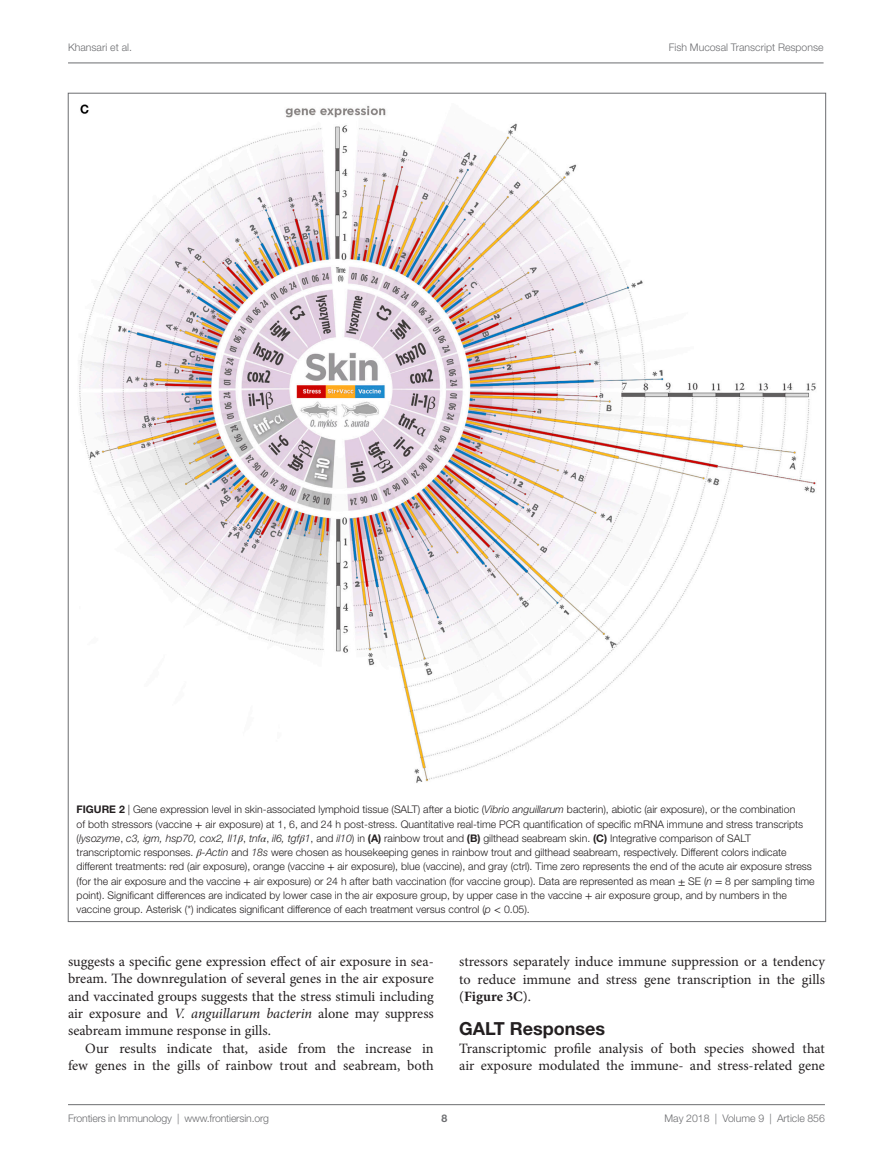
<style>
.page{position:relative;width:893px;height:1170px;background:#fff}
.page>*{position:absolute;margin:0;border:0;box-sizing:border-box;transform-origin:0 0}
.t1{font:700 18px "Helvetica Neue LT Std";color:#231f20}
.t2{font:14.25px/17.2px "Minion Pro";letter-spacing:-.005em;color:#231f20;text-align:justify}
.t3{font:300 10.5px/14.2px "Helvetica Neue LT Std";color:#231f20}
.t4{font:300 10.5px "Helvetica Neue LT Std";color:#6c6d70}
.t5{font:700 10.5px "Helvetica Neue LT Std";color:#6c6d70}
.s1{font-weight:700}
.s2{font-style:italic}
.s3{font-family:"STIX General";font-weight:400}
.s4{font-family:"STIX General";font-weight:400;font-style:italic}
</style>
<div class="page">
<img style="left:79px;top:104px;width:737px;height:679px">
<hr style="left:68px;top:63px;width:756px;height:1px;background:#6c6d70">
<hr style="left:68px;top:1104px;width:757px;height:1px;background:#6c6d70">
<p class="t4" style="left:68px;top:41px;width:65px">Khansari et al.</p>
<p class="t4" style="left:669px;top:41px;width:156px">Fish mucosal transcript response</p>
<p class="t3" style="left:77px;top:802px;width:739px"><span class="s1">Figure 2</span> | Gene expression level in skin-associated lymphoid tissue (SALT) after a biotic (<span class="s2">Vibrio anguillarum</span> bacterin), abiotic (air exposure), or the combination<br>of both stressors (vaccine <span class="s3">+</span> air exposure) at 1, 6, and 24 h post-stress. Quantitative real-time PCR quantification of specific mRNA immune and stress transcripts (<span class="s2">lysozyme</span>, <span class="s2">c3, igm, hsp70, cox2, Il1</span><span class="s4">β</span>, <span class="s2">tnf</span><span class="s4">α</span>, <span class="s2">il6, tgf</span><span class="s4">β</span><span class="s2">1</span>, and <span class="s2">il10</span>) in <span class="s1">(A)</span> rainbow trout and <span class="s1">(B)</span> gilthead seabream skin. <span class="s1">(C)</span> Integrative comparison of SALT transcriptomic responses. <span class="s4">β</span><span class="s2">-Actin</span> and <span class="s2">18s</span> were chosen as housekeeping genes in rainbow trout and gilthead seabream, respectively. Different colors indicate different treatments: red (air exposure), orange (vaccine <span class="s3">+</span> air exposure), blue (vaccine), and gray (ctrl). Time zero represents the end of the acute air exposure stress (for the air exposure and the vaccine <span class="s3">+</span> air exposure) or 24 h after bath vaccination (for vaccine group). Data are represented as mean <span class="s3">±</span> SE (<span class="s2">n</span> <span class="s3">=</span> 8 per sampling time point). Significant differences are indicated by lower case in the air exposure group, by upper case in the vaccine <span class="s3">+</span> air exposure group, and by numbers in the vaccine group. Asterisk (*) indicates significant difference of each treatment versus control (<span class="s2">p</span> <span class="s3">&lt;</span> 0.05).</p>
<p class="t2" style="left:68px;top:953px;width:367px">suggests a specific gene expression effect of air exposure in sea&shy;bream. The downregulation of several genes in the air exposure and vaccinated groups suggests that the stress stimuli including air exposure and <span class="s2">V. anguillarum bacterin</span> alone may suppress seabream immune response in gills.</p>
<h2 class="t2" style="left:68px;top:1039px;width:367px;text-align:right">Our results indicate that, aside from the increase in few genes in the gills of rainbow trout and seabream, both</h2>
<h2 class="t2" style="left:459px;top:953px;width:367px">stressors separately induce immune suppression or a tendency to reduce immune and stress gene transcription in the gills (<span class="s1">Figure 3C</span>).</h2>
<h1 class="t1" style="left:459px;top:1017px;width:13px">GAL</h1>
<h1 class="t1" style="left:494px;top:1017px;width:113px">T Responses</h1>
<h2 class="t2" style="left:459px;top:1039px;width:367px">Transcriptomic profile analysis of both species showed that air exposure modulated the immune- and stress-related gene</h2>
<p class="t4" style="left:68px;top:1111px;width:203px">Frontiers in Immunology | www.frontiersin.org</p>
<p class="t4" style="left:665px;top:1111px;width:162px">May 2018 | Volume 9 | Article 856</p>
<p class="t5" style="left:441px;top:1111px;width:7px">8</p>
</div>
